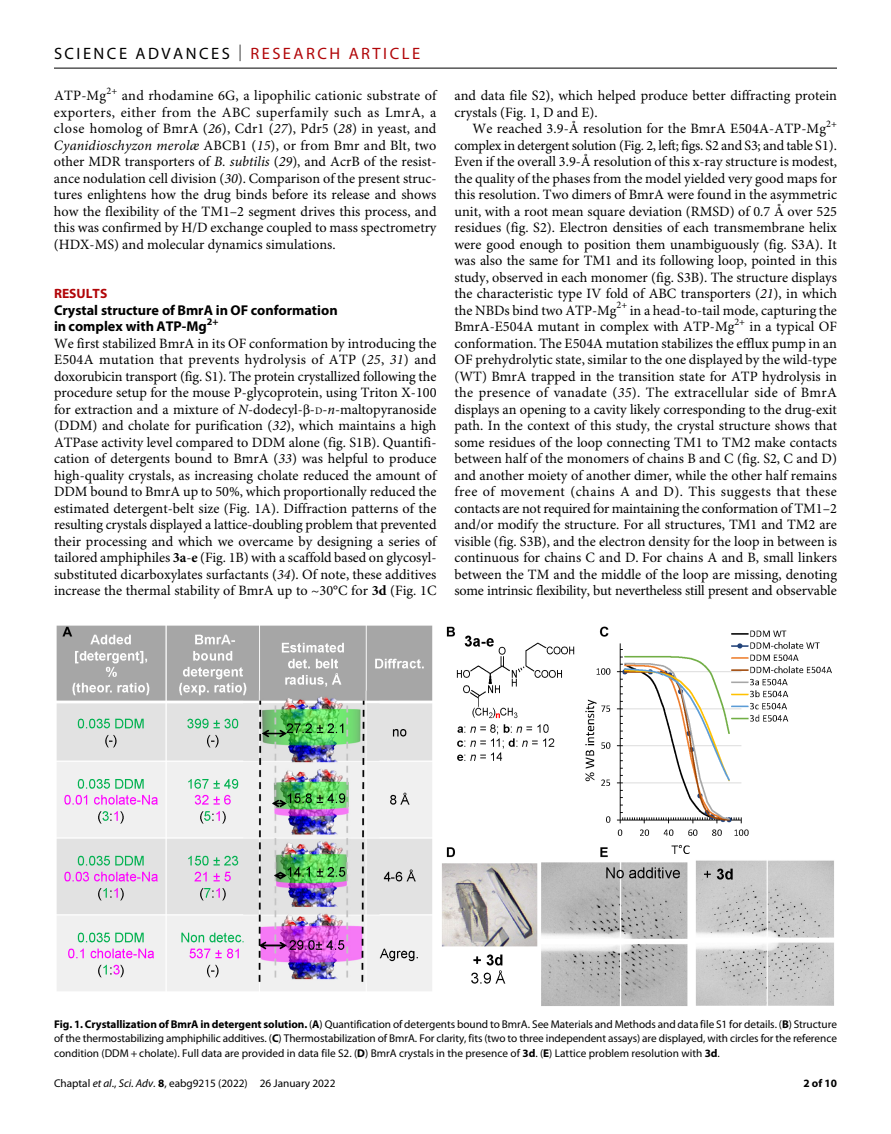
<style>
.page{position:relative;width:891px;height:1134px;background:#fff}
.page>*{position:absolute;margin:0;border:0;box-sizing:border-box;transform-origin:0 0}
.t1{font:16.5px "Myriad Pro";letter-spacing:.15em;color:#000}
.t2{font:14.25px/16.5px "Minion Pro";color:#000;text-align:justify}
.t3{font:700 14.25px/16.5px "Myriad Pro";color:#000}
.t4{font:700 13.5px "Myriad Pro";color:#b10508}
.t5{font:11.25px/15px "Myriad Pro";color:#000;text-align:justify}
.t6{font:700 11.25px "Myriad Pro";color:#000}
.s1{font-weight:300}
.s2{color:#b10508}
.s3{font-style:italic}
.s4{font-size:10.05px}
.s5{font-weight:700}
</style>
<div class="page">
<hr style="left:54px;top:68px;width:783px;height:1px;background:#000">
<img style="left:57px;top:625px;width:777px;height:381px">
<p class="t1" style="left:54px;top:40px;width:368px">SCIENCE ADVANCES <span class="s1">|</span> <span class="s2">RESEARCH ARTICLE</span></p>
<p class="t2" style="left:54px;top:89px;width:384px">ATP-Mg<sup>2+</sup> and rhodamine 6G, a lipophilic cationic substrate of exporters, either from the ABC superfamily such as LmrA, a close homolog of BmrA (<span class="s3">26</span>), Cdr1 (<span class="s3">27</span>), Pdr5 (<span class="s3">28</span>) in yeast, and <span class="s3">Cyanidioschyzon merolæ</span> ABCB1 (<span class="s3">15</span>), or from Bmr and Blt, two other MDR transporters of <span class="s3">B. subtilis</span> (<span class="s3">29</span>), and AcrB of the resist&shy;ance nodulation cell division (<span class="s3">30</span>). Comparison of the present struc&shy;tures enlightens how the drug binds before its release and shows how the flexibility of the TM1–2 segment drives this process, and this was confirmed by H/D exchange coupled to mass spectrometry (HDX-MS) and molecular dynamics simulations.</p>
<p class="t4" style="left:54px;top:283px;width:55px">RESULTS</p>
<p class="t3" style="left:54px;top:300px;width:285px">Crystal structure of BmrA in OF conformation in complex with ATP-Mg<sup>2+</sup></p>
<p class="t2" style="left:54px;top:336px;width:384px">We first stabilized BmrA in its OF conformation by introducing the E504A mutation that prevents hydrolysis of ATP (<span class="s3">25</span>, <span class="s3">31</span>) and doxorubicin transport (fig. S1). The protein crystallized following the procedure setup for the mouse P-glycoprotein, using Triton X-100 for extraction and a mixture of <span class="s3">N</span>-dodecyl- -<span class="s4">d</span>-<span class="s3">n</span>-maltopyranoside (DDM) and cholate for purification (<span class="s3">32</span>), which maintains a high ATPase activity level compared to DDM alone (fig. S1B). Quantifi&shy;cation of detergents bound to BmrA (<span class="s3">33</span>) was helpful to produce high-quality crystals, as increasing cholate reduced the amount of DDM bound to BmrA up to 50%, which proportionally reduced the estimated detergent-belt size (Fig. 1A). Diffraction patterns of the resulting crystals displayed a lattice-doubling problem that prevented their processing and which we overcame by designing a series of tailored amphiphiles <span class="s5">3a</span>-<span class="s5">e</span> (Fig. 1B) with a scaffold based on glycosyl&shy;substituted dicarboxylates surfactants (<span class="s3">34</span>). Of note, these additives increase the thermal stability of BmrA up to ~30°C for <span class="s5">3d</span> (Fig. 1C</p>
<p class="t2" style="left:454px;top:89px;width:384px">and data file S2), which helped produce better diffracting protein crystals (Fig. 1, D and E).</p>
<p class="t2" style="left:454px;top:122px;width:384px;text-indent:18px">We reached 3.9-Å resolution for the BmrA E504A-ATP-Mg<sup>2+ </sup>complex in detergent solution (Fig. 2, left; figs. S2 and S3; and table S1).<br>Even if the overall 3.9-Å resolution of this x-ray structure is modest, the quality of the phases from the model yielded very good maps for this resolution. Two dimers of BmrA were found in the asymmetric unit, with a root mean square deviation (RMSD) of 0.7 Å over 525 residues (fig. S2). Electron densities of each transmembrane helix were good enough to position them unambiguously (fig. S3A). It was also the same for TM1 and its following loop, pointed in this study, observed in each monomer (fig. S3B). The structure displays the characteristic type IV fold of ABC transporters (<span class="s3">21</span>), in which the NBDs bind two ATP-Mg<sup>2+</sup> in a head-to-tail mode, capturing the BmrA-E504A mutant in complex with ATP-Mg<sup>2+</sup> in a typical OF conformation. The E504A mutation stabilizes the efflux pump in an OF prehydrolytic state, similar to the one displayed by the wild-type (WT) BmrA trapped in the transition state for ATP hydrolysis in the presence of vanadate (<span class="s3">35</span>). The extracellular side of BmrA displays an opening to a cavity likely corresponding to the drug-exit path. In the context of this study, the crystal structure shows that some residues of the loop connecting TM1 to TM2 make contacts between half of the monomers of chains B and C (fig. S2, C and D) and another moiety of another dimer, while the other half remains free of movement (chains A and D). This suggests that these contacts are not required for maintaining the conformation of TM1–2 and/or modify the structure. For all structures, TM1 and TM2 are visible (fig. S3B), and the electron density for the loop in between is continuous for chains C and D. For chains A and B, small linkers between the TM and the middle of the loop are missing, denoting some intrinsic flexibility, but nevertheless still present and observable</p>
<p class="t5" style="left:54px;top:1016px;width:785px"><span class="s5">Fig. 1. Crystallization of BmrA in detergent solution.</span> (<span class="s5">A</span>) Quantification of detergents bound to BmrA. See Materials and Methods and data file S1 for details. (<span class="s5">B</span>) Structure of the thermostabilizing amphiphilic additives. (<span class="s5">C</span>) Thermostabilization of BmrA. For clarity, fits (two to three independent assays) are displayed, with circles for the reference condition (DDM + cholate). Full data are provided in data file S2. (<span class="s5">D</span>) BmrA crystals in the presence of <span class="s5">3d</span>. (<span class="s5">E</span>) Lattice problem resolution with <span class="s5">3d</span>.</p>
<p class="t5" style="left:54px;top:1076px;width:283px">Chaptal <span class="s3">et al</span>., <span class="s3">Sci. Adv.</span> <span class="s5">8</span>, eabg9215 (2022) 26 January 2022</p>
<p class="t6" style="left:803px;top:1074px;width:35px">2 of 10</p>
</div>
